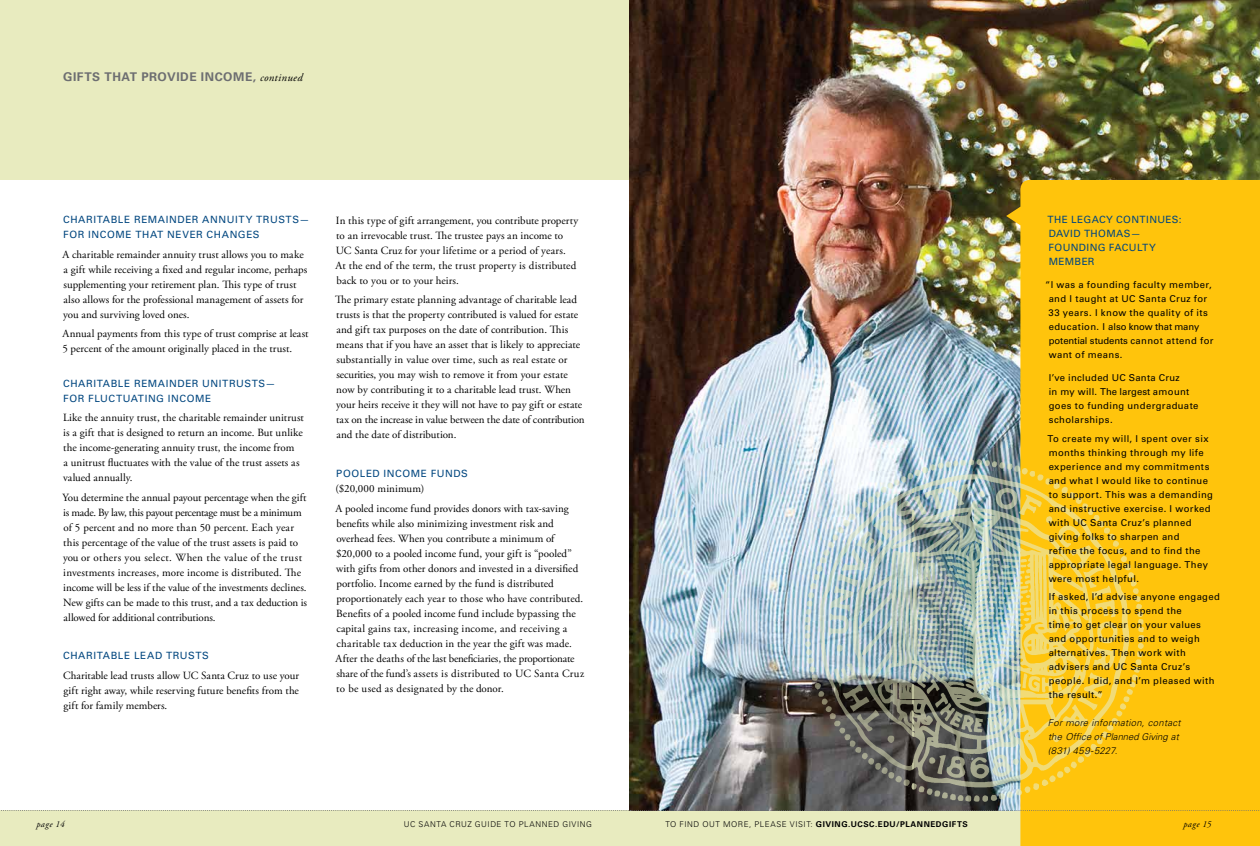
<style>
.page{position:relative;width:1260px;height:846px;background:#fff}
.page>*{position:absolute;margin:0;border:0;box-sizing:border-box;transform-origin:0 0}
.t1{font:700 12px "Univers LT Std";letter-spacing:.045em;color:#6d6e71}
.t2{font:11px/15px "Adobe Garamond Pro";letter-spacing:.005em;color:#000}
.t3{font:10px/15px "Univers LT Std";letter-spacing:.055em;color:#00467f}
.t4{font:10px/14px "Univers LT Std";letter-spacing:.035em;color:#00467f}
.t5{font:9.5px/14px "Univers LT Std";letter-spacing:.04em;color:#000}
.t6{font:italic 300 9.5px/14px "Univers LT Std";letter-spacing:.015em;color:#000}
.t7{font:italic 9px "Adobe Garamond Pro";letter-spacing:.055em;color:#000}
.t8{font:700 8px "Univers LT Std";letter-spacing:.07em;color:#000}
.t9{font:300 8px "Univers LT Std";letter-spacing:.07em;color:#000}
.s1{font-family:"Adobe Garamond Pro";font-weight:400;font-style:italic;font-size:11px;color:#000}
.s2{font-weight:300}
</style>
<div class="page">
<div style="left:0;top:0;width:630px;height:180px;background:#e8ebbf"></div>
<div style="left:0;top:811px;width:1260px;height:35px;background:#e8ebbf"></div>
<img style="left:630px;top:0;width:630px;height:810px">
<div style="left:1006px;top:180px;width:254px;height:666px;background:#ffc40c"></div>
<img style="left:794px;top:451px;width:360px;height:359px">
<svg style="left:0;top:810px;width:1260px;height:1px"></svg>
<p class="t1" style="left:63px;top:69px;width:241px">GIFTS THAT PROVIDE INCOME, <span class="s1">continued</span></p>
<p class="t3" style="left:63px;top:212px;width:248px">CHARITABLE REMAINDER ANNUITY TRUSTS—<br>FOR INCOME THAT NEVER CHANGES</p>
<p class="t2" style="left:62px;top:247px;width:246px">A charitable remainder annuity trust allows you to make a gift while receiving a fixed and regular income, perhaps supplementing your retirement plan. This type of trust also allows for the professional management of assets for you and surviving loved ones.</p>
<p class="t2" style="left:62px;top:327px;width:248px">Annual payments from this type of trust comprise at least<br>5 percent of the amount originally placed in the trust.</p>
<p class="t3" style="left:63px;top:376px;width:214px">CHARITABLE REMAINDER UNITRUSTS—<br>FOR FLUCTUATING INCOME</p>
<p class="t2" style="left:63px;top:410px;width:242px">Like the annuity trust, the charitable remainder unitrust is a gift that is designed to return an income. But unlike the income-generating annuity trust, the income from<br>a unitrust fluctuates with the value of the trust assets as valued annually.</p>
<p class="t2" style="left:62px;top:490px;width:246px">You determine the annual payout percentage when the gift is made. By law, this payout percentage must be a minimum of 5 percent and no more than 50 percent. Each year this percentage of the value of the trust assets is paid to you or others you select. When the value of the trust investments increases, more income is distributed. The income will be less if the value of the investments declines.<br>New gifts can be made to this trust, and a tax deduction is allowed for additional contributions.</p>
<p class="t3" style="left:63px;top:649px;width:147px">CHARITABLE LEAD TRUSTS</p>
<p class="t2" style="left:63px;top:668px;width:238px;text-align:justify">Charitable lead trusts allow UC Santa Cruz to use your gift right away, while reserving future benefits from the gift for family members.</p>
<p class="t2" style="left:335px;top:213px;width:244px">In this type of gift arrangement, you contribute property to an irrevocable trust. The trustee pays an income to UC Santa Cruz for your lifetime or a period of years.<br>At the end of the term, the trust property is distributed back to you or to your heirs.</p>
<p class="t2" style="left:335px;top:293px;width:251px">The primary estate planning advantage of charitable lead trusts is that the property contributed is valued for estate and gift tax purposes on the date of contribution. This means that if you have an asset that is likely to appreciate substantially in value over time, such as real estate or securities, you may wish to remove it from your estate now by contributing it to a charitable lead trust. When your heirs receive it they will not have to pay gift or estate tax on the increase in value between the date of contribution and the date of distribution.</p>
<p class="t3" style="left:336px;top:466px;width:133px">POOLED INCOME FUNDS</p>
<p class="t2" style="left:335px;top:480px;width:235px;line-height:19.5px">($20,000 minimum)<br>A pooled income fund provides donors with tax-saving</p>
<p class="t2" style="left:335px;top:516px;width:250px">benefits while also minimizing investment risk and overhead fees. When you contribute a minimum of $20,000 to a pooled income fund, your gift is “pooled” with gifts from other donors and invested in a diversified portfolio. Income earned by the fund is distributed proportionately each year to those who have contributed.<br>Benefits of a pooled income fund include bypassing the capital gains tax, increasing income, and receiving a charitable tax deduction in the year the gift was made.<br>After the deaths of the last beneficiaries, the proportionate share of the fund’s assets is distributed to UC Santa Cruz to be used as designated by the donor.</p>
<p class="t7" style="left:36px;top:819px;width:30px">page 14</p>
<p class="t9" style="left:404px;top:819px;width:190px">UC SANTA CRUZ GUIDE TO PLANNED GIVING</p>
<p class="t4" style="left:1047px;top:213px;width:136px">THE LEGACY CONTINUES:<br>DAVID THOMAS—<br>FOUNDING FACULTY<br>MEMBER</p>
<p class="t5" style="left:1049px;top:278px;width:166px;text-indent:-3px">“I was a founding faculty member, and I taught at UC Santa Cruz for<br>33 years. I know the quality of its education. I also know that many potential students cannot attend for want of means.</p>
<p class="t5" style="left:1049px;top:371px;width:151px">I’ve included UC Santa Cruz<br>in my will. The largest amount goes to funding undergraduate scholarships.</p>
<p class="t5" style="left:1048px;top:431px;width:167px">To create my will, I spent over six months thinking through my life experience and my commitments and what I would like to continue to support. This was a demanding and instructive exercise. I worked with UC Santa Cruz’s planned giving folks to sharpen and<br>refine the focus, and to find the appropriate legal language. They were most helpful.</p>
<p class="t5" style="left:1049px;top:590px;width:173px">If asked, I’d advise anyone engaged in this process to spend the<br>time to get clear on your values and opportunities and to weigh alternatives. Then work with advisers and UC Santa Cruz’s people. I did, and I’m pleased with the result.”</p>
<p class="t6" style="left:1048px;top:716px;width:134px">For more information, contact the Office of Planned Giving at (831) 459-5227.</p>
<p class="t8" style="left:665px;top:820px;width:304px"><span class="s2">TO FIND OUT MORE, PLEASE VISIT:</span> GIVING.UCSC.EDU/PLANNEDGIFTS</p>
<p class="t7" style="left:1183px;top:819px;width:30px">page 15</p>
</div>
